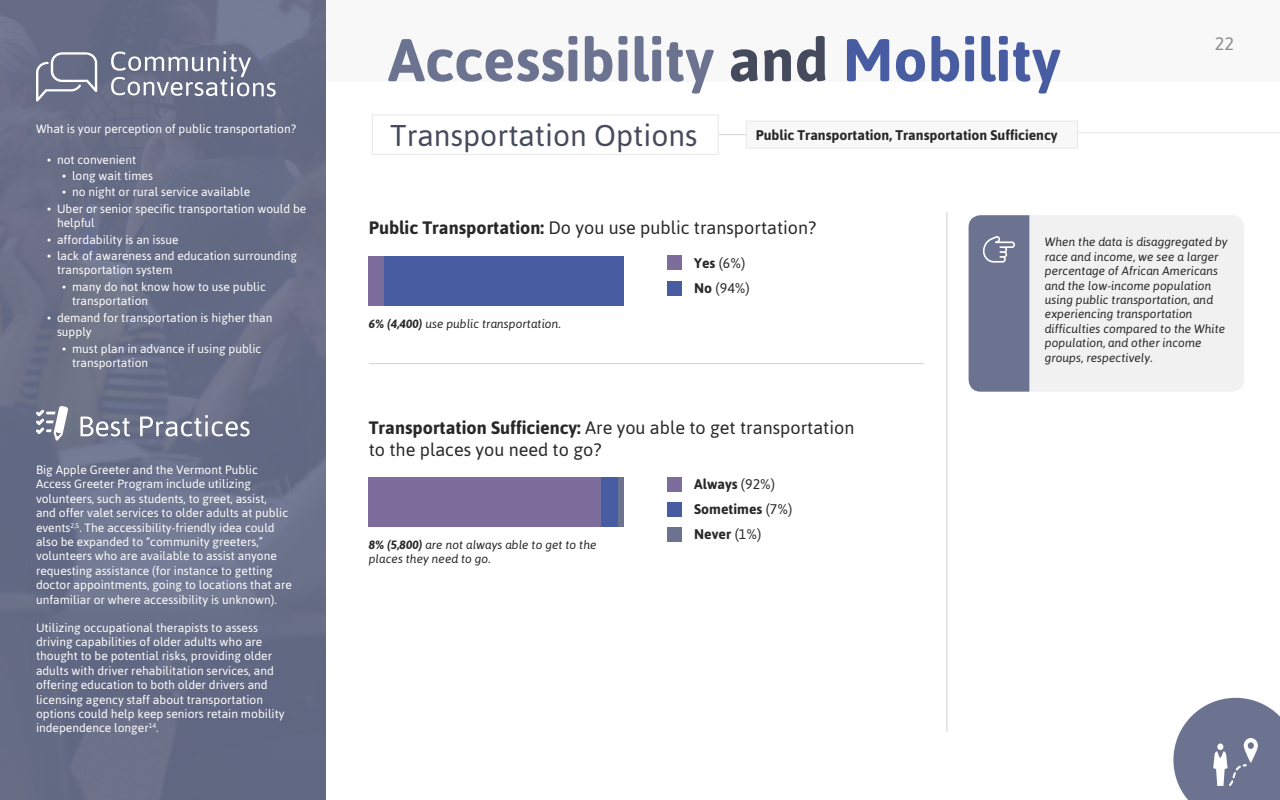
<style>
.page{position:relative;width:1280px;height:800px;background:#fff}
.page>*{position:absolute;margin:0;border:0;box-sizing:border-box;transform-origin:0 0}
.t1{font:700 60px "Asap";color:#6b7390}
.t2{font:30px "Asap";color:#454a5d}
.t3{font:18px/21.6px "Asap";color:#292829}
.t4{font:18px "Asap";color:#8a8c8e}
.t5{font:700 14px/25px "Asap";color:#292829}
.t6{font:14px "Asap";color:#292829}
.t7{font:12px/14.4px "Asap";color:#fff}
.t8{font:italic 12px/14.4px "Asap";color:#292829}
.s1{color:#454a5d}
.s2{color:#485ca2}
.s3{font-weight:700}
.s4{font-weight:400}
</style>
<div class="page">
<div style="left:325px;top:0;width:955px;height:82px;background:#f8f8f8"></div>
<svg style="left:1173px;top:697px;width:107px;height:103px"></svg>
<div style="left:746px;top:121px;width:332px;height:28px;background:#f8f8f8;border:1px solid #e7e7e7"></div>
<div style="left:372px;top:114px;width:347px;height:41px;border:1px solid #e7e7e7"></div>
<hr style="left:1078px;top:132px;width:202px;height:1px;background:#e7e7e7">
<svg style="left:719px;top:134px;width:27px;height:1px"></svg>
<svg style="left:0;top:0;width:325px;height:800px;background:#676d87"></svg>
<svg style="left:36px;top:52px;width:61px;height:50px;background:#81859b"></svg>
<svg style="left:111px;top:51px;width:165px;height:46px;background:#84899d"></svg>
<svg style="left:36px;top:406px;width:32px;height:35px"></svg>
<svg style="left:80px;top:415px;width:170px;height:22px"></svg>
<div style="left:668px;top:281px;width:14px;height:14px;background:#485ca2"></div>
<div style="left:668px;top:502px;width:14px;height:15px;background:#485ca2"></div>
<div style="left:668px;top:527px;width:14px;height:15px;background:#6b7390"></div>
<div style="left:668px;top:256px;width:14px;height:14px;background:#7c6d9d"></div>
<div style="left:668px;top:477px;width:14px;height:15px;background:#7c6d9d"></div>
<div style="left:369px;top:256px;width:15px;height:50px;background:#7c6d9d"></div>
<div style="left:369px;top:478px;width:232px;height:49px;background:#7c6d9d"></div>
<div style="left:601px;top:478px;width:18px;height:49px;background:#485ca2"></div>
<div style="left:619px;top:478px;width:5px;height:49px;background:#6b7390"></div>
<div style="left:384px;top:256px;width:240px;height:50px;background:#485ca2"></div>
<svg style="left:969px;top:215px;width:275px;height:177px"></svg>
<hr style="left:946px;top:212px;width:1px;height:520px;background:#d1d3d4">
<hr style="left:369px;top:363px;width:555px;height:1px;background:#d1d3d4">
<p class="t7" style="left:36px;top:121px;width:262px">What is your perception of public transportation?</p>
<p class="t7" style="left:47px;top:152px;width:91px">• not convenient</p>
<p class="t7" style="left:62px;top:168px;width:93px">• long wait times</p>
<p class="t7" style="left:62px;top:185px;width:190px">• no night or rural service available</p>
<p class="t7" style="left:57px;top:201px;width:251px;text-indent:-10px">• Uber or senior specific transportation would be helpful</p>
<p class="t7" style="left:47px;top:232px;width:133px">• affordability is an issue</p>
<p class="t7" style="left:57px;top:248px;width:242px;text-indent:-10px">• lack of awareness and education surrounding transportation system</p>
<p class="t7" style="left:72px;top:279px;width:195px;text-indent:-10px">• many do not know how to use public transportation</p>
<p class="t7" style="left:57px;top:310px;width:217px;text-indent:-10px">• demand for transportation is higher than supply</p>
<p class="t7" style="left:72px;top:341px;width:191px;text-indent:-10px">• must plan in advance if using public transportation</p>
<p class="t7" style="left:36px;top:462px;width:258px">Big Apple Greeter and the Vermont Public Access Greeter Program include utilizing volunteers, such as students, to greet, assist,<br>and offer valet services to older adults at public events<sup>2,5</sup>. The accessibility-friendly idea could also be expanded to “community greeters,” volunteers who are available to assist anyone requesting assistance (for instance to getting doctor appointments, going to locations that are unfamiliar or where accessibility is unknown).</p>
<p class="t7" style="left:36px;top:620px;width:250px">Utilizing occupational therapists to assess driving capabilities of older adults who are thought to be potential risks, providing older adults with driver rehabilitation services, and offering education to both older drivers and licensing agency staff about transportation options could help keep seniors retain mobility independence longer<sup>14</sup>.</p>
<h1 class="t1" style="left:388px;top:20px;width:674px">Accessibility <span class="s1">and</span> <span class="s2">Mobility</span></h1>
<h2 class="t2" style="left:390px;top:116px;width:309px">Transportation Options</h2>
<p class="t5" style="left:756px;top:122px;width:303px">Public Transportation, Transportation Sufficiency</p>
<h3 class="t4" style="left:1215px;top:32px;width:21px">22</h3>
<h3 class="t3" style="left:369px;top:216px;width:449px"><span class="s3">Public Transportation:</span> Do you use public transportation?</h3>
<p class="t6" style="left:694px;top:254px;width:53px"><span class="s3">Yes</span> (6%)</p>
<p class="t8" style="left:369px;top:316px;width:194px"><span class="s3">6% (4,400)</span> use public transportation.</p>
<p class="t6" style="left:694px;top:279px;width:57px"><span class="s3">No</span> (94%)</p>
<h3 class="t3" style="left:369px;top:416px;width:487px"><span class="s3">Transportation Sufficiency:</span> Are you able to get transportation to the places you need to go?</h3>
<p class="t8" style="left:369px;top:537px;width:229px"><span class="s3">8% (5,800)</span> are not always able to get to the places they need to go.</p>
<p class="t5" style="left:694px;top:471px;width:82px">Always <span class="s4">(92%)</span></p>
<p class="t5" style="left:694px;top:496px;width:100px">Sometimes <span class="s4">(7%)<br></span>Never <span class="s4">(1%)</span></p>
<p class="t8" style="left:1045px;top:235px;width:184px">When the data is disaggregated by race and income, we see a larger percentage of African Americans and the low-income population using public transportation, and experiencing transportation difficulties compared to the White population, and other income groups, respectively.</p>
</div>
